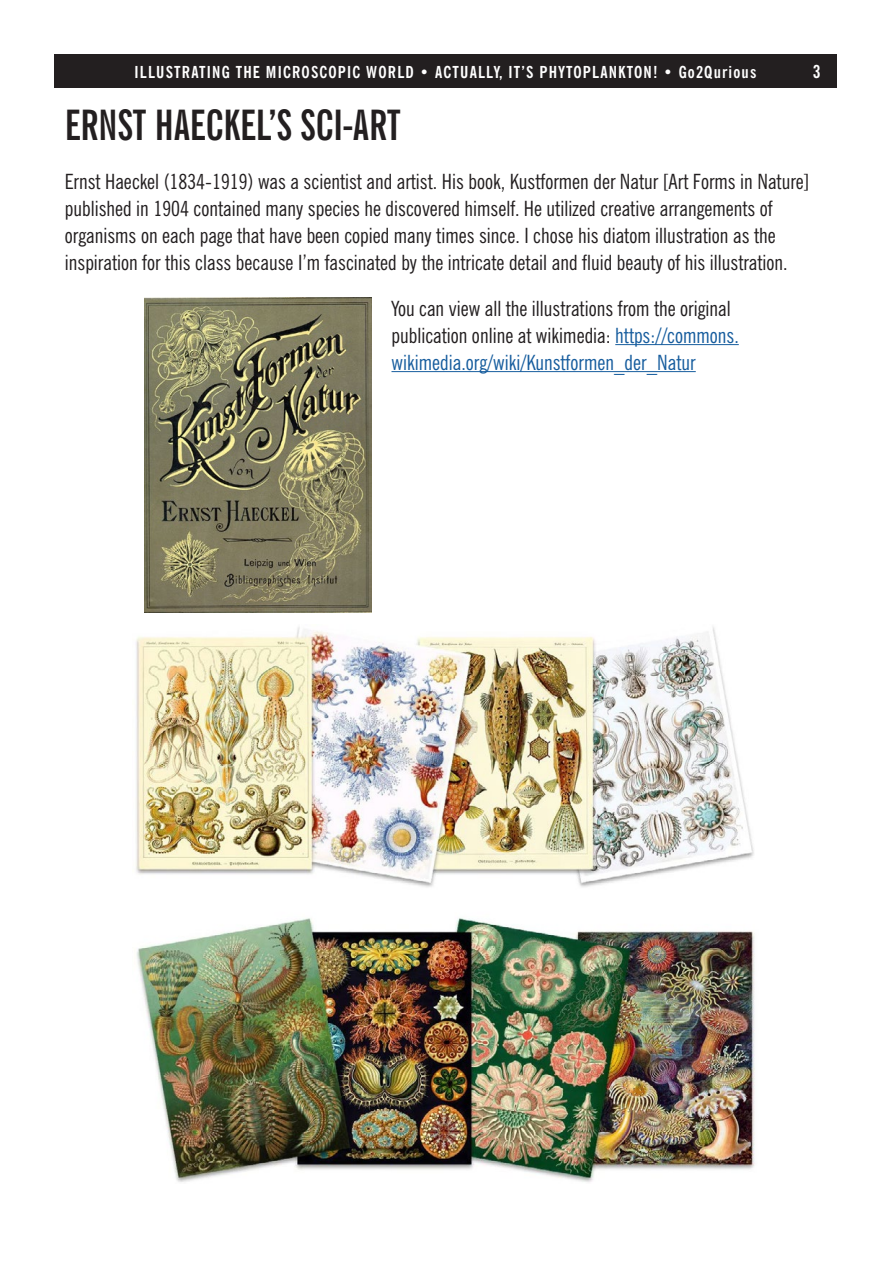
<style>
.page{position:relative;width:891px;height:1269px;background:#fff}
.page>*{position:absolute;margin:0;border:0;box-sizing:border-box;transform-origin:0 0}
.t1{font:700 extra-condensed 42px "News Gothic BT";color:#231f20}
.t2{font:condensed 21px/27px "News Gothic BT";color:#231f20}
.t3{font:700 condensed 18px "News Gothic BT";color:#fff}
.t4{font:700 condensed 16.5px "News Gothic BT";letter-spacing:.07em;color:#fff}
.s1{color:#175d9e}
</style>
<div class="page">
<div style="left:54px;top:54px;width:783px;height:34px;background:#231f20"></div>
<img style="left:145px;top:297px;width:227px;height:316px">
<img style="left:136px;top:627px;width:619px;height:555px">
<hr style="left:615px;top:344px;width:124px;height:1px;background:#175d9e">
<hr style="left:392px;top:371px;width:304px;height:1px;background:#175d9e">
<p class="t4" style="left:135px;top:61px;width:623px">ILLUSTRATING THE MICROSCOPIC WORLD • ACTUALLY, IT’S PHYTOPLANKTON! • Go2Qurious</p>
<p class="t3" style="left:813px;top:61px;width:9px">3</p>
<p class="t1" style="left:65px;top:100px;width:337px">ERNST HAECKEL’S SCI-ART</p>
<p class="t2" style="left:65px;top:168px;width:746px">Ernst Haeckel (1834-1919) was a scientist and artist. His book, Kustformen der Natur [Art Forms in Nature] published in 1904 contained many species he discovered himself. He utilized creative arrangements of organisms on each page that have been copied many times since. I chose his diatom illustration as the inspiration for this class because I’m fascinated by the intricate detail and fluid beauty of his illustration.</p>
<p class="t2" style="left:392px;top:295px;width:349px">You can view all the illustrations from the original publication online at wikimedia: <span class="s1">https://commons. wikimedia.org/wiki/Kunstformen_der_Natur</span></p>
</div>
